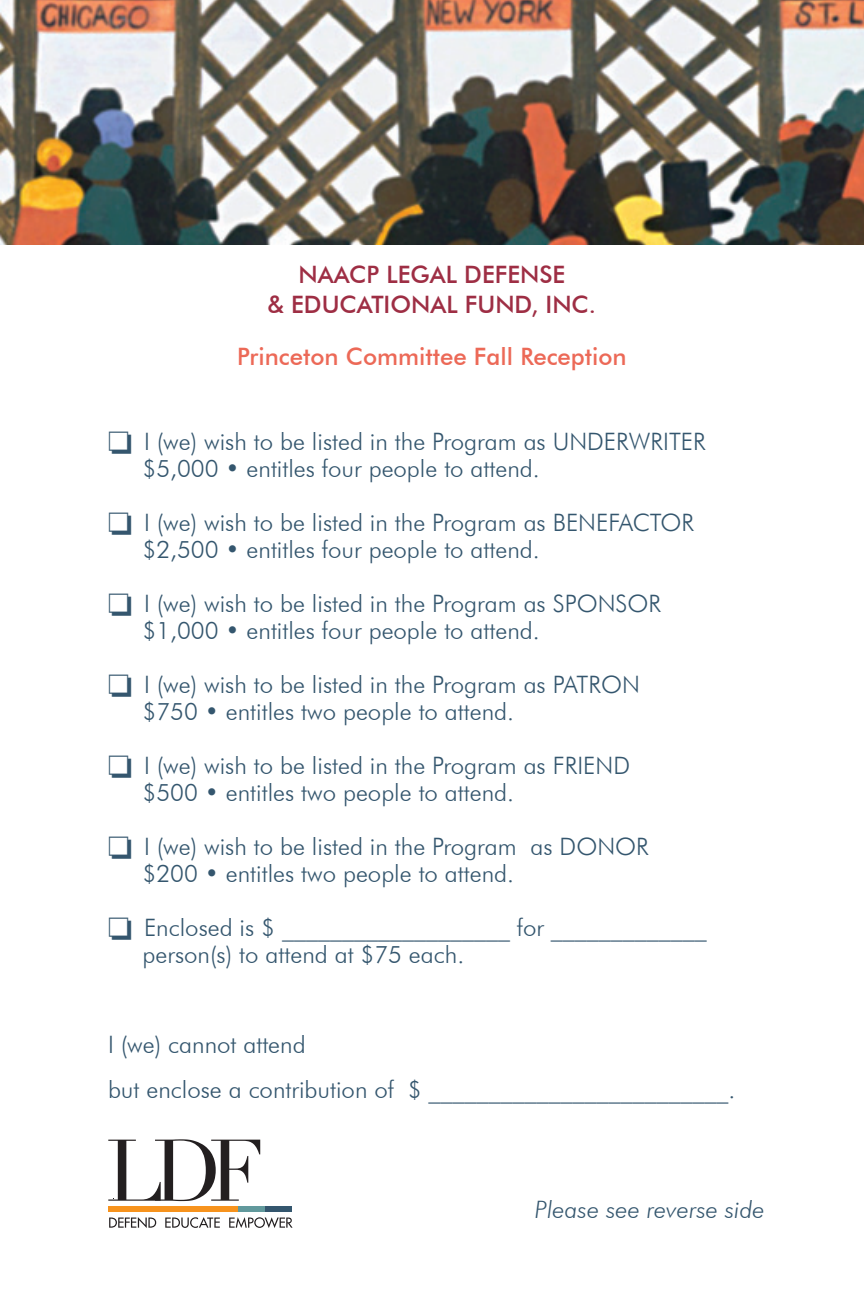
<style>
.page{position:relative;width:864px;height:1296px;background:#fff}
.page>*{position:absolute;margin:0;border:0;box-sizing:border-box;transform-origin:0 0}
.t1{font:300 24px "Futura BT";color:#34566e}
.t2{font:500 24px "Futura BT";color:#9e2e44}
.t3{font:500 24px "Futura BT";color:#ec6957}
.t4{font:italic 300 24px "Futura BT";color:#34566e}
</style>
<div class="page">
<img style="left:0;top:0;width:864px;height:244px">
<svg style="left:108px;top:1139px;width:152px;height:62px"></svg>
<svg style="left:109px;top:1217px;width:47px;height:11px"></svg>
<svg style="left:165px;top:1217px;width:55px;height:11px"></svg>
<svg style="left:229px;top:1217px;width:64px;height:11px"></svg>
<div style="left:108px;top:1206px;width:184px;height:6px;background:#f7931d"></div>
<div style="left:265px;top:1206px;width:27px;height:6px;background:#34566e"></div>
<div style="left:238px;top:1206px;width:27px;height:6px;background:#61999c"></div>
<p class="t2" style="left:299px;top:260px;width:268px">NAACP LEGAL DEFENSE</p>
<p class="t2" style="left:268px;top:290px;width:330px">&amp; EDUCATIONAL FUND, INC.</p>
<p class="t3" style="left:237px;top:342px;width:391px">Princeton Committee Fall Reception</p>
<p class="t1" style="left:108px;top:427px;width:599px">□ I (we) wish to be listed in the Program as UNDERWRITER</p>
<p class="t1" style="left:143px;top:454px;width:399px">$5,000 • entitles four people to attend.</p>
<p class="t1" style="left:108px;top:508px;width:588px">□ I (we) wish to be listed in the Program as BENEFACTOR</p>
<p class="t1" style="left:143px;top:535px;width:399px">$2,500 • entitles four people to attend.</p>
<p class="t1" style="left:108px;top:589px;width:555px">□ I (we) wish to be listed in the Program as SPONSOR</p>
<p class="t1" style="left:143px;top:616px;width:399px">$1,000 • entitles four people to attend.</p>
<p class="t1" style="left:108px;top:670px;width:533px">□ I (we) wish to be listed in the Program as PATRON</p>
<p class="t1" style="left:143px;top:697px;width:373px">$750 • entitles two people to attend.</p>
<p class="t1" style="left:108px;top:751px;width:524px">□ I (we) wish to be listed in the Program as FRIEND</p>
<p class="t1" style="left:143px;top:778px;width:373px">$500 • entitles two people to attend.</p>
<p class="t1" style="left:108px;top:832px;width:542px">□ I (we) wish to be listed in the Program as DONOR</p>
<p class="t1" style="left:143px;top:859px;width:373px">$200 • entitles two people to attend.</p>
<p class="t1" style="left:108px;top:913px;width:600px">□ Enclosed is $ ___________________ for _____________</p>
<p class="t1" style="left:143px;top:940px;width:323px">person(s) to attend at $75 each.</p>
<p class="t1" style="left:108px;top:1030px;width:199px">I (we) cannot attend</p>
<p class="t1" style="left:108px;top:1075px;width:629px">but enclose a contribution of $ _________________________.</p>
<p class="t4" style="left:535px;top:1195px;width:231px">Please see reverse side</p>
</div>
